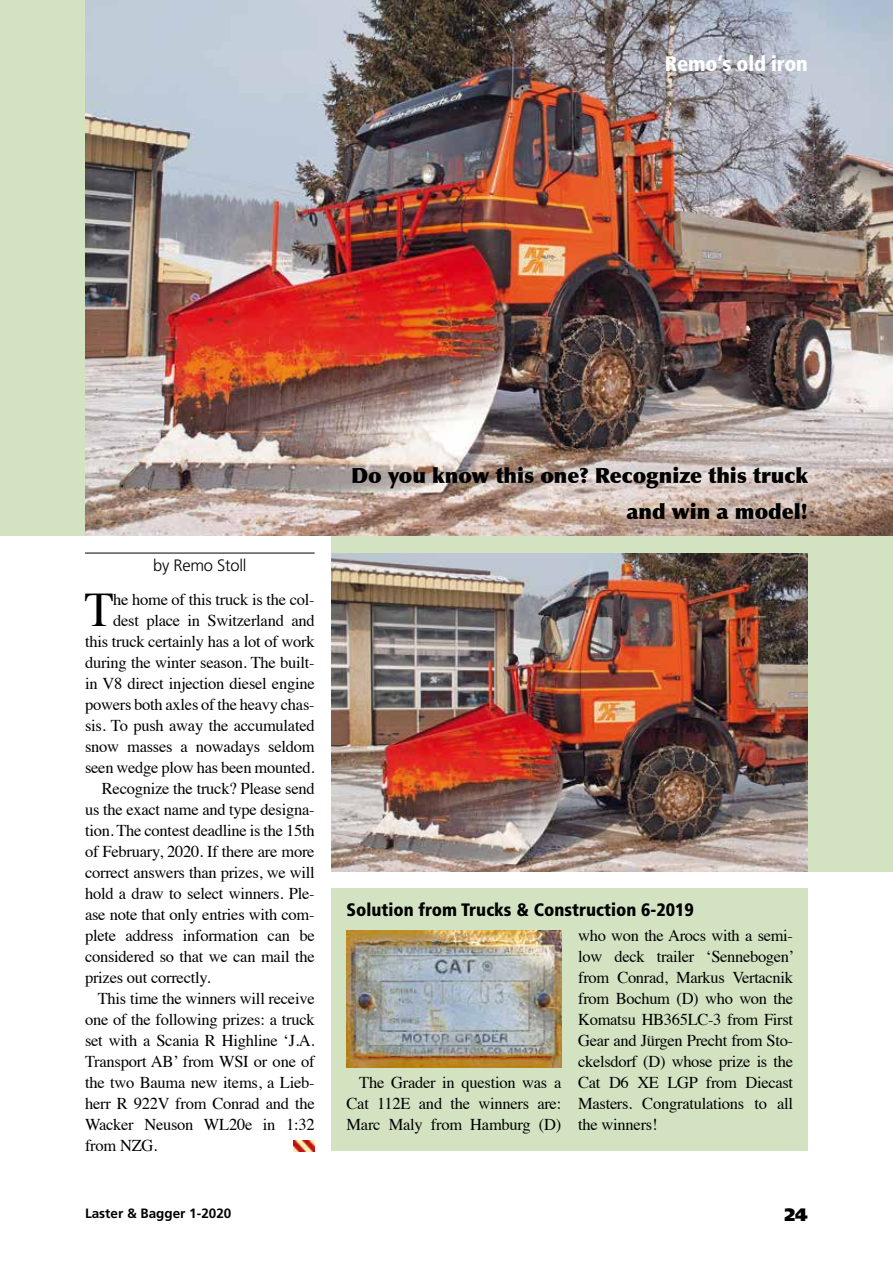
<style>
.page{position:relative;width:893px;height:1263px;background:#fff}
.page>*{position:absolute;margin:0;border:0;box-sizing:border-box;transform-origin:0 0}
.t1{font:48.3px "Times";color:#000}
.t2{font:900 21px/36px "Optima";color:#000;text-align:right}
.t3{font:900 condensed 21px "Frutiger";letter-spacing:-.01em;color:#fff}
.t4{font:900 condensed 18px "Frutiger";color:#000}
.t5{font:900 18px "Frutiger";color:#000}
.t6{font:16.5px/21px "Times";letter-spacing:-.015em;color:#000;text-align:justify}
.t7{font:300 16.5px "Frutiger";letter-spacing:-.015em;color:#000}
.t8{font:700 13.5px "Frutiger";color:#000}
</style>
<div class="page">
<div style="left:0;top:0;width:880px;height:535px;background:#d3e3c2"></div>
<div style="left:332px;top:522px;width:561px;height:350px;background:#d3e3c2"></div>
<div style="left:332px;top:888px;width:476px;height:263px;background:#d3e3c2"></div>
<img style="left:85px;top:0;width:808px;height:535px">
<img style="left:332px;top:553px;width:476px;height:319px">
<img style="left:347px;top:930px;width:214px;height:138px">
<hr style="left:85px;top:553px;width:230px;height:1px;background:#000">
<img style="left:293px;top:1140px;width:22px;height:11px">
<p class="t3" style="left:665px;top:51px;width:144px">Remo‘s old iron</p>
<p class="t7" style="left:153px;top:556px;width:95px">by Remo Stoll</p>
<h1 class="t1" style="left:84px;top:565px;width:31px">T</h1>
<p class="t6" style="left:113px;top:588px;width:203px">he home of this truck is the col-</p>
<p class="t6" style="left:113px;top:609px;width:203px">dest place in Switzerland and</p>
<p class="t6" style="left:85px;top:630px;width:231px">this truck certainly has a lot of work</p>
<p class="t6" style="left:85px;top:651px;width:231px">during the winter season. The built-</p>
<p class="t6" style="left:85px;top:672px;width:231px">in V8 direct injection diesel engine</p>
<p class="t6" style="left:85px;top:693px;width:231px">powers both axles of the heavy chas-</p>
<p class="t6" style="left:85px;top:714px;width:231px">sis. To push away the accumulated</p>
<p class="t6" style="left:85px;top:735px;width:231px">snow masses a nowadays seldom</p>
<p class="t6" style="left:85px;top:756px;width:231px">seen wedge plow has been mounted.</p>
<p class="t6" style="left:102px;top:777px;width:214px">Recognize the truck? Please send</p>
<p class="t6" style="left:85px;top:798px;width:231px">us the exact name and type designa-</p>
<p class="t6" style="left:85px;top:819px;width:231px">tion. The contest deadline is the 15th</p>
<p class="t6" style="left:85px;top:840px;width:231px">of February, 2020. If there are more</p>
<p class="t6" style="left:85px;top:861px;width:231px">correct answers than prizes, we will</p>
<p class="t6" style="left:85px;top:882px;width:231px">hold a draw to select winners. Ple-</p>
<p class="t6" style="left:85px;top:903px;width:231px">ase note that only entries with com-</p>
<p class="t6" style="left:85px;top:924px;width:231px">plete address information can be</p>
<p class="t6" style="left:85px;top:945px;width:231px">considered so that we can mail the</p>
<p class="t6" style="left:85px;top:966px;width:127px">prizes out correctly.</p>
<p class="t6" style="left:98px;top:987px;width:218px">This time the winners will receive</p>
<p class="t6" style="left:85px;top:1008px;width:231px">one of the following prizes: a truck</p>
<p class="t6" style="left:85px;top:1029px;width:231px">set with a Scania R Highline ‘J.A.</p>
<p class="t6" style="left:85px;top:1050px;width:231px">Transport AB’ from WSI or one of</p>
<p class="t6" style="left:85px;top:1071px;width:231px">the two Bauma new items, a Lieb-</p>
<p class="t6" style="left:85px;top:1092px;width:231px">herr R 922V from Conrad and the</p>
<p class="t6" style="left:85px;top:1113px;width:231px">Wacker Neuson WL20e in 1:32</p>
<p class="t6" style="left:85px;top:1134px;width:74px">from NZG.</p>
<p class="t2" style="left:351px;top:457px;width:458px">Do you know this one? Recognize this truck and win a model!</p>
<p class="t4" style="left:347px;top:899px;width:349px">Solution from Trucks &amp; Construction 6-2019</p>
<p class="t6" style="left:347px;top:1071px;width:216px;text-indent:13px">The Grader in question was a Cat 112E and the winners are:<br>Marc Maly from Hamburg (D)</p>
<p class="t6" style="left:578px;top:924px;width:217px">who won the Arocs with a semi&shy;low deck trailer ‘Sennebogen’ from Conrad, Markus Vertacnik from Bochum (D) who won the Komatsu HB365LC-3 from First Gear and Jürgen Precht from Sto&shy;ckelsdorf (D) whose prize is the Cat D6 XE LGP from Diecast Masters. Congratulations to all the winners!</p>
<p class="t8" style="left:85px;top:1205px;width:148px">Laster &amp; Bagger 1-2020</p>
<p class="t5" style="left:785px;top:1204px;width:25px">24</p>
</div>
